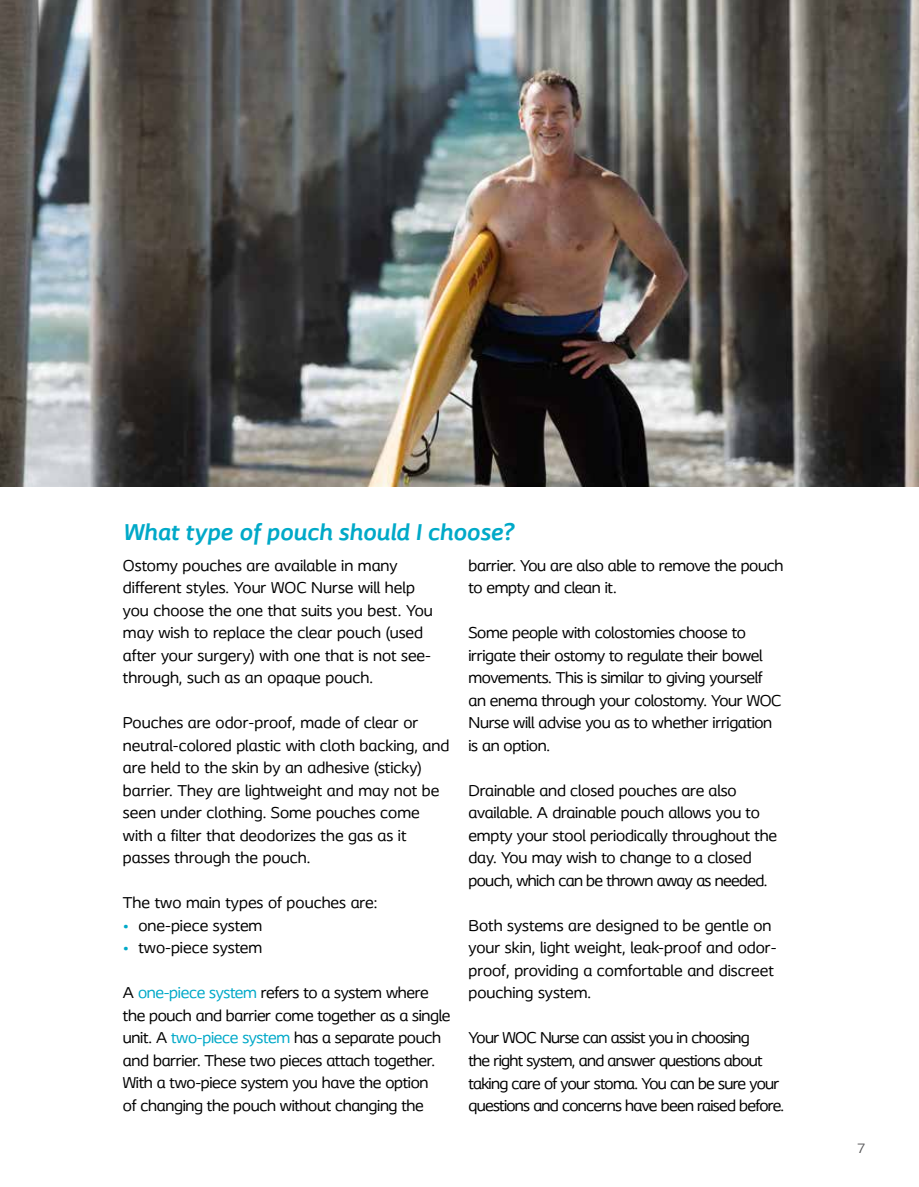
<style>
.page{position:relative;width:919px;height:1187px;background:#fff}
.page>*{position:absolute;margin:0;border:0;box-sizing:border-box;transform-origin:0 0}
.t1{font:italic 700 24px "Coloplast";color:#00a9c8}
.t2{font:16.5px/22.5px "Coloplast";letter-spacing:-.02em;color:#000}
.t3{font:16.5px/22.5px "Coloplast";color:#000}
.t4{font:16.5px/22.5px "Coloplast";letter-spacing:-.04em;color:#000}
.t5{font:14.25px "Coloplast";color:#58585a}
.s1{color:#00a9c8}
</style>
<div class="page">
<img style="left:0;top:0;width:918px;height:486px">
<h1 class="t1" style="left:123px;top:517px;width:392px">What type of pouch should I choose?</h1>
<p class="t3" style="left:123px;top:553px;width:311px">Ostomy pouches are available in many different styles. Your WOC Nurse will help you choose the one that suits you best. You may wish to replace the clear pouch (used after your surgery) with one that is not see&shy;through, such as an opaque pouch.</p>
<p class="t3" style="left:123px;top:711px;width:328px">Pouches are odor-proof, made of clear or neutral-colored plastic with cloth backing, and are held to the skin by an adhesive (sticky) barrier. They are lightweight and may not be seen under clothing. Some pouches come with a filter that deodorizes the gas as it passes through the pouch.</p>
<p class="t3" style="left:123px;top:891px;width:256px">The two main types of pouches are:</p>
<p class="t3" style="left:123px;top:913px;width:141px"><span class="s1">•</span> one-piece system</p>
<p class="t3" style="left:123px;top:936px;width:141px"><span class="s1">•</span> two-piece system</p>
<p class="t2" style="left:123px;top:981px;width:329px">A <span class="s1">one-piece system</span> refers to a system where the pouch and barrier come together as a single unit. A <span class="s1">two-piece system</span> has a separate pouch and barrier. These two pieces attach together.<br>With a two-piece system you have the option<br>of changing the pouch without changing the</p>
<p class="t2" style="left:468px;top:553px;width:316px">barrier. You are also able to remove the pouch to empty and clean it.</p>
<p class="t2" style="left:468px;top:621px;width:314px">Some people with colostomies choose to irrigate their ostomy to regulate their bowel movements. This is similar to giving yourself an enema through your colostomy. Your WOC Nurse will advise you as to whether irrigation is an option.</p>
<p class="t2" style="left:468px;top:778px;width:310px">Drainable and closed pouches are also available. A drainable pouch allows you to empty your stool periodically throughout the day. You may wish to change to a closed pouch, which can be thrown away as needed.</p>
<p class="t3" style="left:468px;top:913px;width:309px">Both systems are designed to be gentle on your skin, light weight, leak-proof and odor&shy;proof, providing a comfortable and discreet pouching system.</p>
<p class="t4" style="left:468px;top:1026px;width:317px">Your WOC Nurse can assist you in choosing<br>the right system, and answer questions about taking care of your stoma. You can be sure your questions and concerns have been raised before.</p>
<p class="t5" style="left:857px;top:1139px;width:10px">7</p>
</div>
